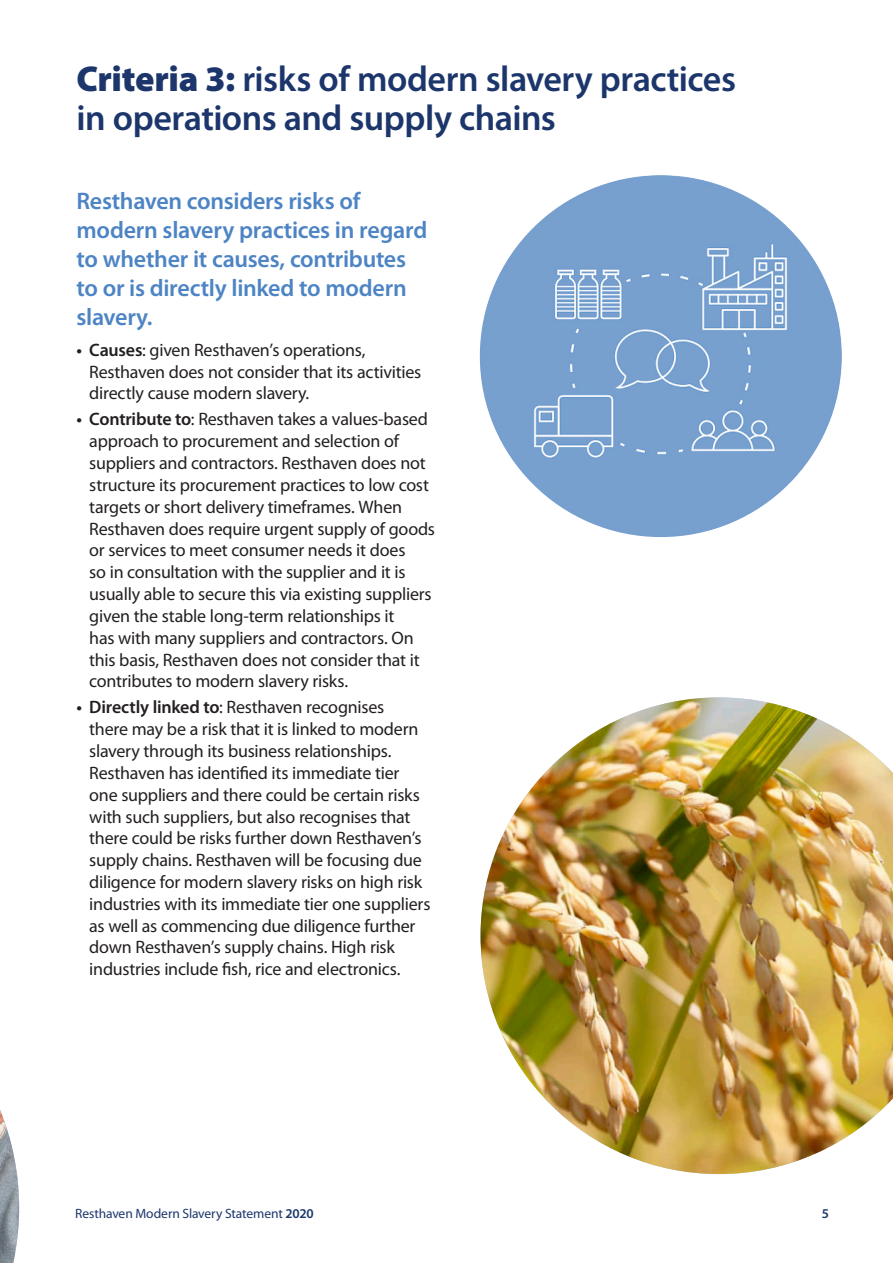
<style>
.page{position:relative;width:893px;height:1263px;background:#fff}
.page>*{position:absolute;margin:0;border:0;box-sizing:border-box;transform-origin:0 0}
.Large_page_heading{font:600 36px "Myriad Pro";letter-spacing:-.015em;color:#1c366c}
.Light_blue_paragraph{font:600 24px/29px "Myriad Pro";letter-spacing:-.01em;color:#4d84c4}
.t1{font:18px/21.8px "Myriad Pro";letter-spacing:-.015em;color:#231f20}
.t2{font:13.5px "Myriad Pro";letter-spacing:-.005em;color:#1c366c}
.t3{font:600 13.5px "Myriad Pro";color:#1c366c}
.s1{font-weight:900}
.s2{font-weight:600}
</style>
<div class="page">
<img style="left:0;top:1110px;width:19px;height:153px">
<img style="left:480px;top:175px;width:362px;height:362px;border-radius:181px">
<img style="left:480px;top:697px;width:413px;height:477px">
<p class="Large_page_heading" style="left:77px;top:56px;width:661px"><span class="s1">Criteria 3:</span> risks of modern slavery practices</p>
<p class="Large_page_heading" style="left:77px;top:95px;width:481px">in operations and supply chains</p>
<p class="Light_blue_paragraph" style="left:77px;top:186px;width:352px">Resthaven considers risks of modern slavery practices in regard to whether it causes, contributes to or is directly linked to modern slavery.</p>
<p class="t1" style="left:89px;top:339px;width:334px;text-indent:-13px"><span class="s2">• Causes</span>: given Resthaven’s operations,<br>Resthaven does not consider that its activities directly cause modern slavery.</p>
<p class="t1" style="left:89px;top:408px;width:347px;text-indent:-13px"><span class="s2">• Contribute to</span>: Resthaven takes a values-based approach to procurement and selection of suppliers and contractors. Resthaven does not structure its procurement practices to low cost targets or short delivery timeframes. When Resthaven does require urgent supply of goods or services to meet consumer needs it does<br>so in consultation with the supplier and it is usually able to secure this via existing suppliers given the stable long-term relationships it<br>has with many suppliers and contractors. On this basis, Resthaven does not consider that it contributes to modern slavery risks.</p>
<p class="t1" style="left:89px;top:696px;width:343px;text-indent:-13px"><span class="s2">• Directly linked to</span>: Resthaven recognises<br>there may be a risk that it is linked to modern slavery through its business relationships.<br>Resthaven has identified its immediate tier one suppliers and there could be certain risks with such suppliers, but also recognises that there could be risks further down Resthaven’s supply chains. Resthaven will be focusing due diligence for modern slavery risks on high risk industries with its immediate tier one suppliers as well as commencing due diligence further down Resthaven’s supply chains. High risk industries include fish, rice and electronics.</p>
<p class="t2" style="left:75px;top:1205px;width:240px">Resthaven Modern Slavery Statement <span class="s2">2020</span></p>
<p class="t3" style="left:822px;top:1205px;width:9px">5</p>
</div>
